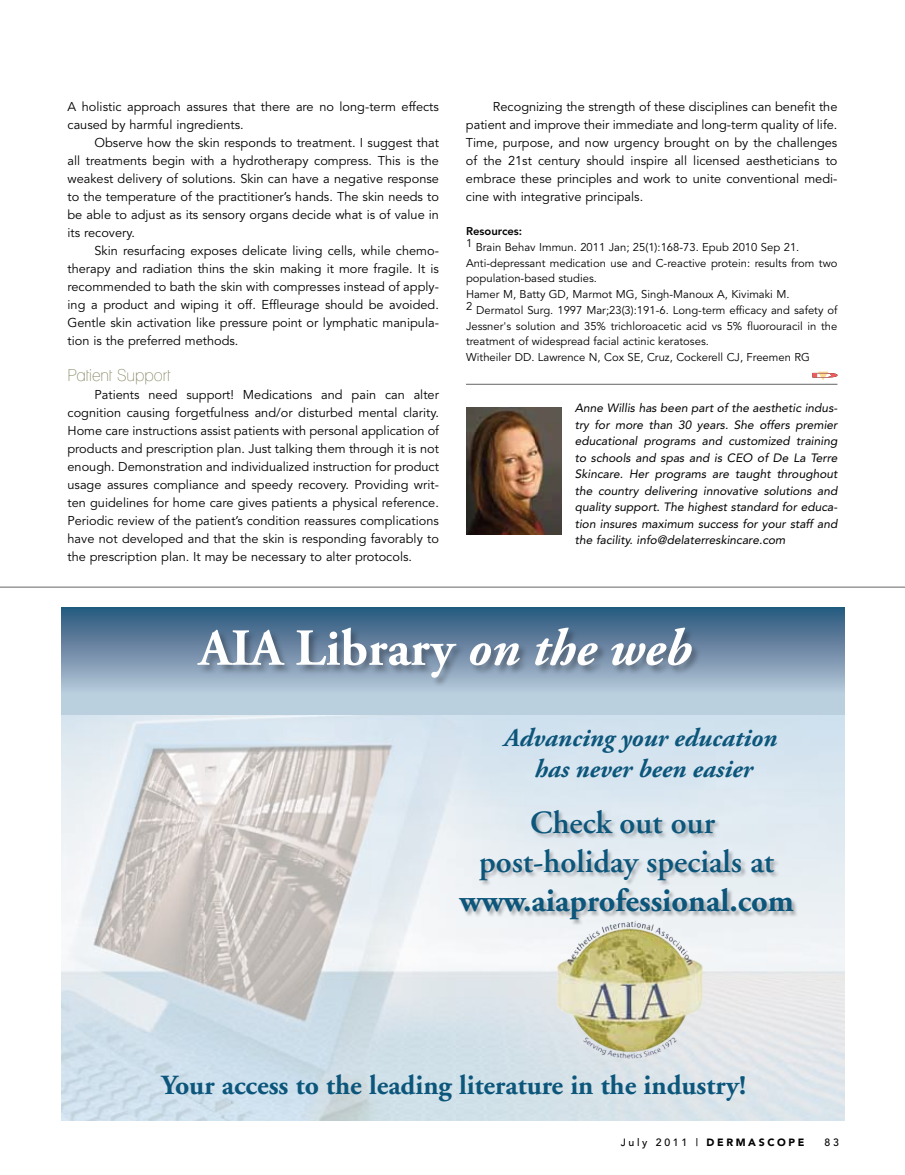
<style>
.page{position:relative;width:905px;height:1175px;background:#fff}
.page>*{position:absolute;margin:0;border:0;box-sizing:border-box;transform-origin:0 0}
.t1{font:700 51.9px "Adobe Garamond Pro";color:#fff}
.t2{font:600 32.25px/38.7px "Adobe Garamond";color:#0c567b;text-align:center}
.t3{font:700 32.25px "Adobe Garamond";color:#0c567b}
.t4{font:700 27.6px "Adobe Garamond";color:#0c567b}
.t5{font:italic 700 25.8px/30.9px "Adobe Garamond Pro";color:#0c567b;text-align:center}
.t6{font:condensed 16.5px "Lane";color:#7e7c56}
.t7{font:12.75px/18px "Avenir";color:#000;text-align:justify}
.t8{font:italic 12px/16.5px "Avenir";color:#000;text-align:justify}
.t9{font:11.25px/15.8px "Avenir";color:#000}
.t10{font:800 11.25px "Avenir";color:#000}
.t11{font:900 10.5px "Avenir";letter-spacing:.25em;color:#000}
.t12{font:500 10.5px "Avenir";color:#000}
.s1{font-style:italic}
.s2{font-weight:500}
</style>
<div class="page">
<hr style="left:0;top:586px;width:904px;height:1px;background:#636466">
<hr style="left:466px;top:384px;width:371px;height:1px;background:#636466">
<svg style="left:812px;top:372px;width:25px;height:8px"></svg>
<img style="left:466px;top:407px;width:95px;height:127px">
<img style="left:61px;top:714px;width:783px;height:406px">
<svg style="left:61px;top:608px;width:783px;height:106px;background:#84a1b9"></svg>
<img style="left:172px;top:619px;width:556px;height:73px">
<img style="left:457px;top:805px;width:344px;height:122px">
<img style="left:539px;top:897px;width:180px;height:180px">
<p class="t7" style="left:68px;top:98px;width:373px">A holistic approach assures that there are no long-term effects caused by harmful ingredients.</p>
<p class="t7" style="left:68px;top:134px;width:373px;text-indent:27px">Observe how the skin responds to treatment. I suggest that all treatments begin with a hydrotherapy compress. This is the weakest delivery of solutions. Skin can have a negative response to the temperature of the practitioner’s hands. The skin needs to be able to adjust as its sensory organs decide what is of value in its recovery.</p>
<p class="t7" style="left:68px;top:242px;width:373px;text-indent:27px">Skin resurfacing exposes delicate living cells, while chemo&shy;therapy and radiation thins the skin making it more fragile. It is recommended to bath the skin with compresses instead of apply&shy;ing a product and wiping it off. Effleurage should be avoided.<br>Gentle skin activation like pressure point or lymphatic manipula&shy;tion is the preferred methods.</p>
<p class="t6" style="left:68px;top:365px;width:104px">Patient Support</p>
<p class="t7" style="left:67px;top:386px;width:373px;text-indent:27px">Patients need support! Medications and pain can alter cognition causing forgetfulness and/or disturbed mental clarity.<br>Home care instructions assist patients with personal application of products and prescription plan. Just talking them through it is not enough. Demonstration and individualized instruction for product usage assures compliance and speedy recovery. Providing writ&shy;ten guidelines for home care gives patients a physical reference.<br>Periodic review of the patient’s condition reassures complications have not developed and that the skin is responding favorably to the prescription plan. It may be necessary to alter protocols.</p>
<p class="t7" style="left:466px;top:98px;width:373px;text-indent:27px">Recognizing the strength of these disciplines can benefit the patient and improve their immediate and long-term quality of life.<br>Time, purpose, and now urgency brought on by the challenges of the 21st century should inspire all licensed aestheticians to embrace these principles and work to unite conventional medi&shy;cine with integrative principals.</p>
<p class="t10" style="left:466px;top:224px;width:58px">Resources:</p>
<p class="t9" style="left:466px;top:239px;width:373px">1 Brain Behav Immun. 2011 Jan; 25(1):168-73. Epub 2010 Sep 21.<br>Anti-depressant medication use and C-reactive protein: results from two population-based studies.<br>Hamer M, Batty GD, Marmot MG, Singh-Manoux A, Kivimaki M.<br>2 Dermatol Surg. 1997 Mar;23(3):191-6. Long-term efficacy and safety of Jessner's solution and 35% trichloroacetic acid vs 5% fluorouracil in the treatment of widespread facial actinic keratoses.<br>Witheiler DD. Lawrence N, Cox SE, Cruz, Cockerell CJ, Freemen RG</p>
<p class="t8" style="left:574px;top:400px;width:264px">Anne Willis has been part of the aesthetic indus&shy;try for more than 30 years. She offers premier educational programs and customized training to schools and spas and is CEO of De La Terre Skincare. Her programs are taught throughout the country delivering innovative solutions and quality support. The highest standard for educa&shy;tion insures maximum success for your staff and the facility. info@delaterreskincare.com</p>
<h1 class="t1" style="left:199px;top:618px;width:494px">AIA Library <span class="s1">on the web</span></h1>
<h3 class="t5" style="left:504px;top:723px;width:274px">Advancing your education has never been easier</h3>
<h2 class="t2" style="left:479px;top:804px;width:297px">Check out our post-holiday specials at</h2>
<h2 class="t3" style="left:459px;top:883px;width:336px">www.aiaprofessional.com</h2>
<h3 class="t4" style="left:162px;top:1070px;width:586px">Your access to the leading literature in the industry!</h3>
<p class="t11" style="left:621px;top:1136px;width:185px"><span class="s2">July 2011 |</span> DERMASCOPE</p>
<p class="t12" style="left:824px;top:1136px;width:16px">83</p>
</div>
